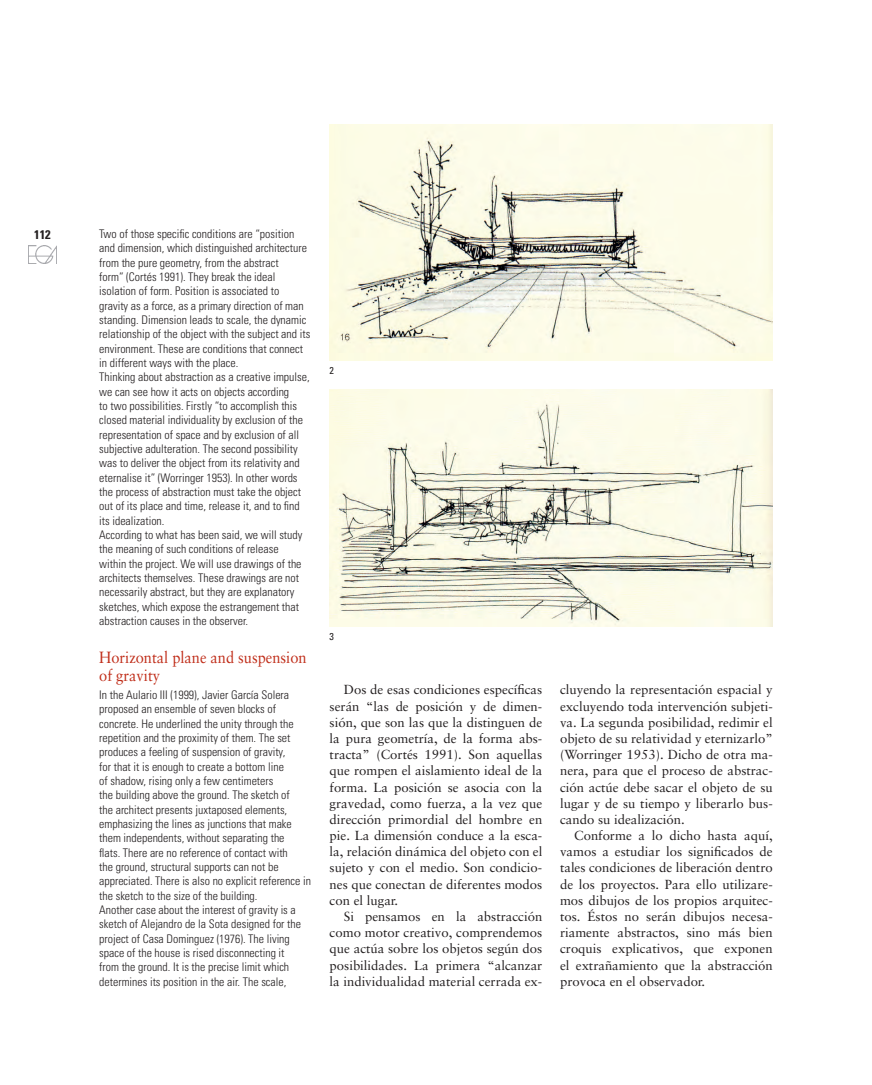
<style>
.page{position:relative;width:872px;height:1085px;background:#fff}
.page>*{position:absolute;margin:0;border:0;box-sizing:border-box;transform-origin:0 0}
.TITULAR_1_INGLES{font:16.25px/18.4px "Sabon";color:#c02d19;scale:.9 1}
.t1{font:13.12px/16.1px "Sabon";color:#231f20;text-align:justify}
.t2{font:700 condensed 12.5px "Univers";color:#231f20}
.t3{font:300 condensed 11.88px/14.4px "Univers";color:#231f20}
.PIES_DE_FOTO_INGLES{font:condensed 10px "Univers";color:#231f20}
</style>
<div class="page">
<img style="left:29px;top:246px;width:27px;height:17px">
<img style="left:330px;top:124px;width:442px;height:237px">
<img style="left:330px;top:390px;width:442px;height:236px">
<p class="t2" style="left:34px;top:226px;width:18px">112</p>
<p class="t3" style="left:99px;top:227px;width:212px">Two of those specific conditions are “position and dimension, which distinguished architecture from the pure geometry, from the abstract<br>form” (Cortés 1991). They break the ideal isolation of form. Position is associated to gravity as a force, as a primary direction of man standing. Dimension leads to scale, the dynamic relationship of the object with the subject and its environment. These are conditions that connect in different ways with the place.</p>
<p class="t3" style="left:99px;top:370px;width:212px">Thinking about abstraction as a creative impulse, we can see how it acts on objects according<br>to two possibilities. Firstly “to accomplish this closed material individuality by exclusion of the representation of space and by exclusion of all subjective adulteration. The second possibility was to deliver the object from its relativity and eternalise it” (Worringer 1953). In other words the process of abstraction must take the object out of its place and time, release it, and to find its idealization.</p>
<p class="t3" style="left:99px;top:527px;width:205px">According to what has been said, we will study the meaning of such conditions of release within the project. We will use drawings of the architects themselves. These drawings are not necessarily abstract, but they are explanatory sketches, which expose the estrangement that abstraction causes in the observer.</p>
<p class="TITULAR_1_INGLES" style="left:99px;top:647px;width:232px">Horizontal plane and suspension of gravity</p>
<p class="t3" style="left:99px;top:687px;width:213px">In the Aulario III (1999), Javier García Solera proposed an ensemble of seven blocks of concrete. He underlined the unity through the repetition and the proximity of them. The set produces a feeling of suspension of gravity,<br>for that it is enough to create a bottom line<br>of shadow, rising only a few centimeters<br>the building above the ground. The sketch of<br>the architect presents juxtaposed elements, emphasizing the lines as junctions that make them independents, without separating the<br>flats. There are no reference of contact with<br>the ground, structural supports can not be appreciated. There is also no explicit reference in the sketch to the size of the building.</p>
<p class="t3" style="left:99px;top:902px;width:203px">Another case about the interest of gravity is a sketch of Alejandro de la Sota designed for the project of Casa Dominguez (1976). The living space of the house is rised disconnecting it from the ground. It is the precise limit which determines its position in the air. The scale,</p>
<p class="PIES_DE_FOTO_INGLES" style="left:330px;top:364px;width:6px">2</p>
<p class="PIES_DE_FOTO_INGLES" style="left:330px;top:630px;width:6px">3</p>
<p class="t1" style="left:330px;top:681px;width:214px;text-indent:14px">Dos de esas condiciones específicas serán “las de posición y de dimen&shy;sión, que son las que la distinguen de la pura geometría, de la forma abs&shy;tracta” (Cortés 1991). Son aquellas que rompen el aislamiento ideal de la forma. La posición se asocia con la gravedad, como fuerza, a la vez que dirección primordial del hombre en pie. La dimensión conduce a la esca&shy;la, relación dinámica del objeto con el sujeto y con el medio. Son condicio&shy;nes que conectan de diferentes modos con el lugar.</p>
<p class="t1" style="left:330px;top:908px;width:214px;text-indent:14px">Si pensamos en la abstracción como motor creativo, comprendemos que actúa sobre los objetos según dos posibilidades. La primera “alcanzar la individualidad material cerrada ex-</p>
<p class="t1" style="left:560px;top:681px;width:214px">cluyendo la representación espacial y excluyendo toda intervención subjeti&shy;va. La segunda posibilidad, redimir el objeto de su relatividad y eternizarlo” (Worringer 1953). Dicho de otra ma&shy;nera, para que el proceso de abstrac&shy;ción actúe debe sacar el objeto de su lugar y de su tiempo y liberarlo bus&shy;cando su idealización.</p>
<p class="t1" style="left:560px;top:827px;width:214px;text-indent:14px">Conforme a lo dicho hasta aquí, vamos a estudiar los significados de tales condiciones de liberación dentro de los proyectos. Para ello utilizare&shy;mos dibujos de los propios arquitec&shy;tos. Éstos no serán dibujos necesa&shy;riamente abstractos, sino más bien croquis explicativos, que exponen el extrañamiento que la abstracción provoca en el observador.</p>
</div>
